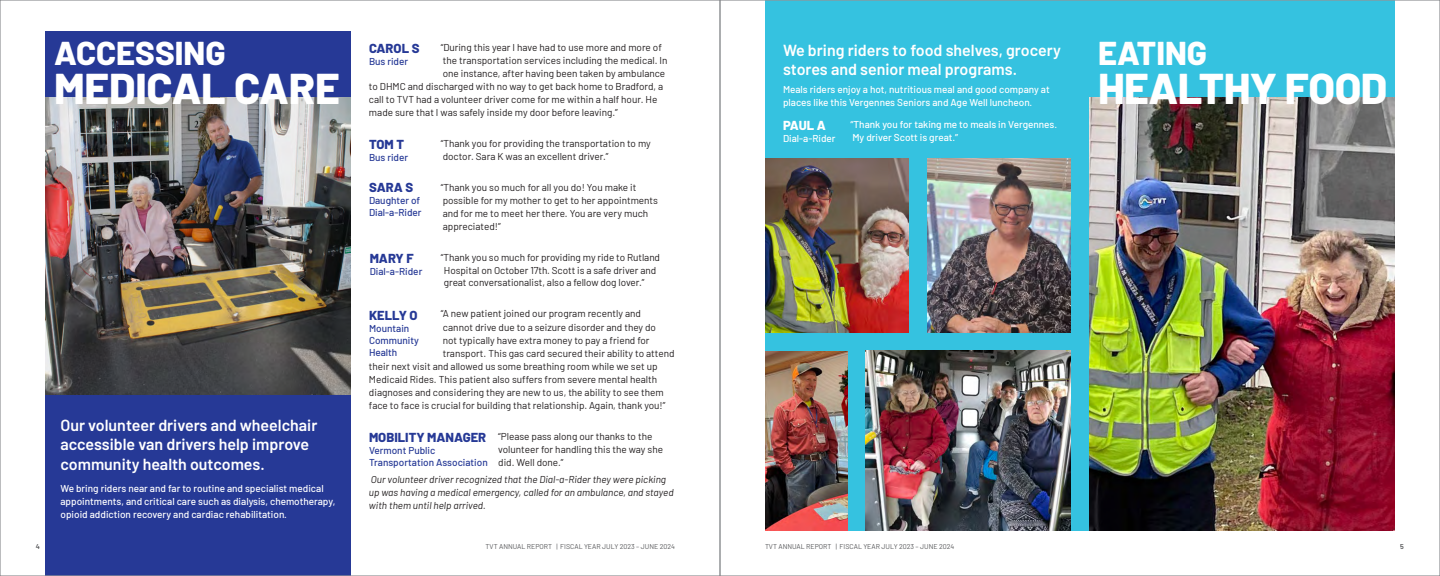
<style>
.page{position:relative;width:1440px;height:576px;background:#fff}
.page>*{position:absolute;margin:0;border:0;box-sizing:border-box;transform-origin:0 0}
.t1{font:800 43px "Barlow";letter-spacing:-.01em;color:#fff}
.t2{font:800 33px "Barlow";color:#fff}
.t3{font:600 16px/19.2px "Barlow";color:#fff}
.t4{font:800 13px "Barlow";color:#263996}
.t5{font:800 13px "Barlow";color:#fff}
.Paragraph{font:10px/13px "Barlow";color:#231f20}
.t6{font:500 10px/13px "Barlow";color:#fff}
.Paragraph-2{font:italic 10px/13px "Barlow";color:#231f20}
.t7{font:500 10px/12px "Barlow";color:#263996}
.t8{font:7px "Barlow";color:#57585a}
.t9{font:600 7px "Barlow";color:#57585a}
</style>
<div class="page">
<div style="left:765px;top:0;width:630px;height:531px;background:#35c2e0"></div>
<div style="left:45px;top:32px;width:306px;height:544px;background:#263996"></div>
<img style="left:45px;top:98px;width:306px;height:297px">
<img style="left:865px;top:350px;width:206px;height:181px">
<img style="left:766px;top:351px;width:81px;height:180px">
<img style="left:766px;top:158px;width:143px;height:174px">
<img style="left:1089px;top:98px;width:306px;height:433px">
<img style="left:927px;top:158px;width:144px;height:174px">
<p class="t2" style="left:54px;top:28px;width:173px">ACCESSING</p>
<p class="t1" style="left:54px;top:56px;width:287px">MEDICAL CARE</p>
<p class="t3" style="left:60px;top:415px;width:258px">Our volunteer drivers and wheelchair accessible van drivers help improve community health outcomes.</p>
<p class="t6" style="left:60px;top:481px;width:276px">We bring riders near and far to routine and specialist medical appointments, and critical care such as dialysis, chemotherapy, opioid addiction recovery and cardiac rehabilitation.</p>
<p class="t4" style="left:369px;top:38px;width:52px">CAROL S</p>
<p class="t7" style="left:369px;top:54px;width:41px">Bus rider</p>
<p class="Paragraph" style="left:441px;top:40px;width:223px">“During this year I have had to use more and more of</p>
<p class="Paragraph" style="left:443px;top:53px;width:226px">the transportation services including the medical. In</p>
<p class="Paragraph" style="left:443px;top:66px;width:224px">one instance, after having been taken by ambulance</p>
<p class="Paragraph" style="left:369px;top:79px;width:296px">to DHMC and discharged with no way to get back home to Bradford, a</p>
<p class="Paragraph" style="left:369px;top:92px;width:290px">call to TVT had a volunteer driver come for me within a half hour. He</p>
<p class="Paragraph" style="left:369px;top:105px;width:250px">made sure that I was safely inside my door before leaving.”</p>
<p class="Paragraph" style="left:441px;top:136px;width:212px">“Thank you for providing the transportation to my doctor. Sara K was an excellent driver.”</p>
<p class="Paragraph" style="left:441px;top:180px;width:219px">“Thank you so much for all you do! You make it possible for my mother to get to her appointments and for me to meet her there. You are very much appreciated!”</p>
<p class="Paragraph" style="left:441px;top:250px;width:221px">“Thank you so much for providing my ride to Rutland<br>Hospital on October 17th. Scott is a safe driver and great conversationalist, also a fellow dog lover.”</p>
<p class="Paragraph" style="left:441px;top:307px;width:202px">“A new patient joined our program recently and</p>
<p class="Paragraph" style="left:443px;top:320px;width:215px">cannot drive due to a seizure disorder and they do</p>
<p class="Paragraph" style="left:443px;top:333px;width:208px">not typically have extra money to pay a friend for</p>
<p class="Paragraph" style="left:443px;top:346px;width:233px">transport. This gas card secured their ability to attend</p>
<p class="Paragraph" style="left:369px;top:359px;width:290px">their next visit and allowed us some breathing room while we set up</p>
<p class="Paragraph" style="left:369px;top:372px;width:290px">Medicaid Rides. This patient also suffers from severe mental health</p>
<p class="Paragraph" style="left:369px;top:385px;width:296px">diagnoses and considering they are new to us, the ability to see them</p>
<p class="Paragraph" style="left:369px;top:398px;width:298px">face to face is crucial for building that relationship. Again, thank you!”</p>
<p class="Paragraph" style="left:498px;top:429px;width:166px">“Please pass along our thanks to the volunteer for handling this the way she did. Well done.”</p>
<p class="Paragraph-2" style="left:369px;top:472px;width:306px">Our volunteer driver recognized that the Dial-a-Rider they were picking up was having a medical emergency, called for an ambulance, and stayed with them until help arrived.</p>
<p class="t4" style="left:369px;top:135px;width:37px">TOM T</p>
<p class="t7" style="left:369px;top:151px;width:41px">Bus rider</p>
<p class="t4" style="left:369px;top:178px;width:46px">SARA S</p>
<p class="t7" style="left:369px;top:194px;width:54px">Daughter of<br>Dial-a-Rider</p>
<p class="t4" style="left:370px;top:248px;width:45px">MARY F</p>
<p class="t7" style="left:370px;top:264px;width:54px">Dial-a-Rider</p>
<p class="t4" style="left:369px;top:305px;width:50px">KELLY O</p>
<p class="t7" style="left:369px;top:321px;width:51px">Mountain<br>Community<br>Health</p>
<p class="t4" style="left:369px;top:428px;width:119px">MOBILITY MANAGER</p>
<p class="t7" style="left:369px;top:444px;width:120px">Vermont Public<br>Transportation Association</p>
<p class="t3" style="left:783px;top:39px;width:279px">We bring riders to food shelves, grocery stores and senior meal programs.</p>
<p class="t6" style="left:783px;top:82px;width:268px">Meals riders enjoy a hot, nutritious meal and good company at places like this Vergennes Seniors and Age Well luncheon.</p>
<p class="t6" style="left:850px;top:117px;width:208px">“Thank you for taking me to meals in Vergennes.<br>My driver Scott is great.”</p>
<p class="t5" style="left:783px;top:115px;width:44px">PAUL A</p>
<p class="t6" style="left:783px;top:131px;width:54px">Dial-a-Rider</p>
<p class="t2" style="left:1098px;top:28px;width:111px">EATING</p>
<p class="t1" style="left:1098px;top:56px;width:291px">HEALTHY FOOD</p>
<p class="t9" style="left:36px;top:541px;width:6px">4</p>
<p class="t8" style="left:486px;top:541px;width:191px">TVT ANNUAL REPORT | FISCAL YEAR JULY 2023 – JUNE 2024</p>
<p class="t8" style="left:765px;top:541px;width:191px">TVT ANNUAL REPORT | FISCAL YEAR JULY 2023 – JUNE 2024</p>
<p class="t9" style="left:1400px;top:541px;width:5px">5</p>
</div>
